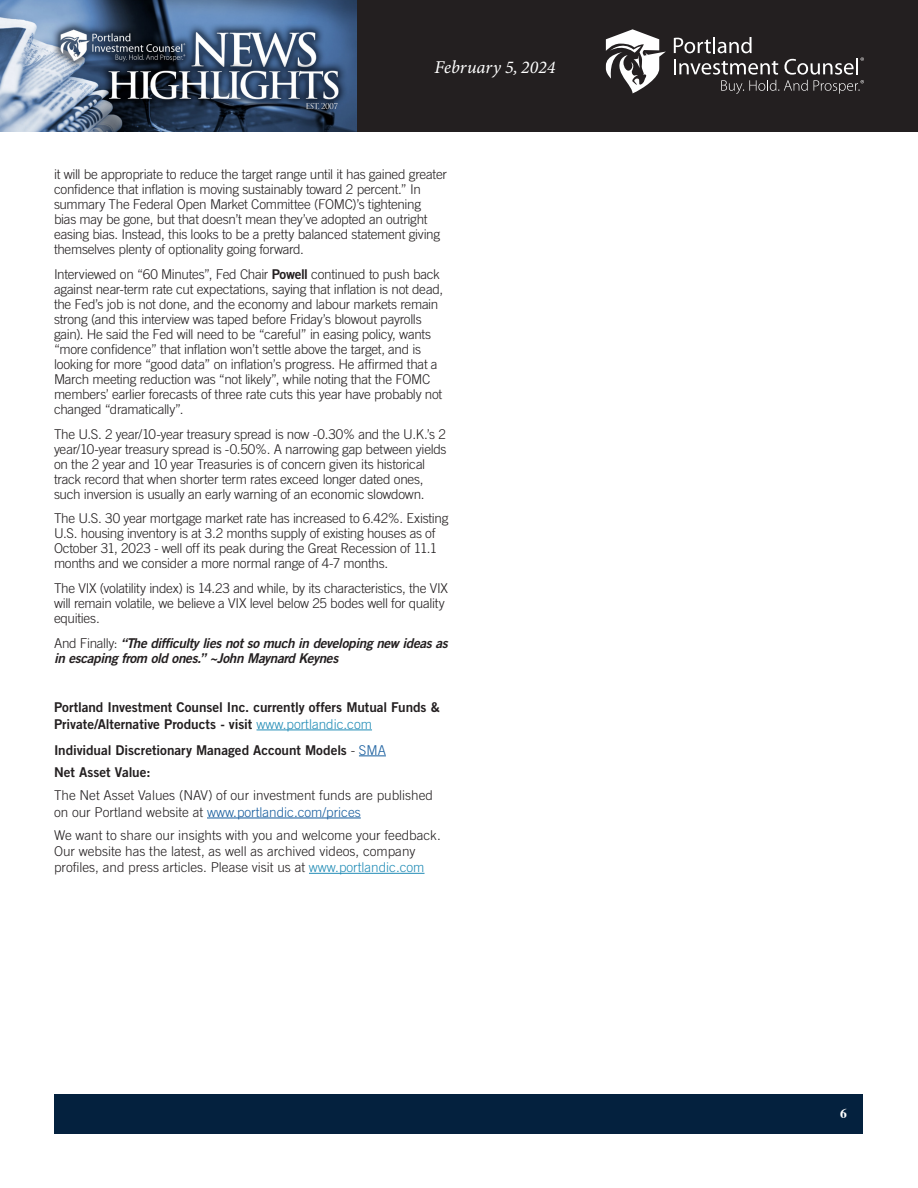
<style>
.page{position:relative;width:918px;height:1188px;background:#fff}
.page>*{position:absolute;margin:0;border:0;box-sizing:border-box;transform-origin:0 0}
.t1{font:italic 18px "Minion Variable Concept";color:#fff}
.Article_-_Body{font:300 13.5px/15px "Trade Gothic";letter-spacing:-.02em;color:#231f20}
.Article_-_Body-2{font:300 13.5px/16.2px "Trade Gothic";color:#231f20}
.Article_-_Body-3{font:13.5px/16.2px "Trade Gothic Bold Two";letter-spacing:-.005em;color:#231f20}
.Article_-_Body-4{font:italic 13.5px/15px "Trade Gothic Bold Two";letter-spacing:-.025em;color:#231f20}
.t2{font:700 13.5px "Times";color:#fff}
.s1{font-family:"Trade Gothic Bold Two";font-weight:400}
.s2{font-family:"Trade Gothic";font-weight:300;font-style:normal}
.s3{font-family:"Trade Gothic";font-weight:300;color:#218cb6}
.s4{font-family:"Trade Gothic";font-weight:300}
.s5{font-family:"Trade Gothic";font-weight:300;color:#175d9e}
.s6{color:#175d9e}
.s7{color:#218cb6}
</style>
<div class="page">
<div style="left:356px;top:0;width:562px;height:132px;background:#231f20"></div>
<img style="left:0;top:0;width:356px;height:132px">
<svg style="left:674px;top:37px;width:190px;height:57px"></svg>
<svg style="left:606px;top:29px;width:60px;height:64px"></svg>
<div style="left:55px;top:1094px;width:808px;height:39px;background:#04213e"></div>
<hr style="left:257px;top:730px;width:115px;height:1px;background:#218cb6">
<svg style="left:359px;top:756px;width:27px;height:1px"></svg>
<hr style="left:207px;top:818px;width:154px;height:1px;background:#175d9e">
<hr style="left:309px;top:873px;width:116px;height:1px;background:#218cb6">
<h1 class="t1" style="left:434px;top:55px;width:123px">February 5, 2024</h1>
<p class="Article_-_Body" style="left:54px;top:167px;width:394px">it will be appropriate to reduce the target range until it has gained greater confidence that inflation is moving sustainably toward 2 percent.” In summary The Federal Open Market Committee (FOMC)’s tightening<br>bias may be gone, but that doesn’t mean they’ve adopted an outright easing bias. Instead, this looks to be a pretty balanced statement giving themselves plenty of optionality going forward.</p>
<p class="Article_-_Body" style="left:54px;top:266px;width:391px">Interviewed on “60 Minutes”, Fed Chair <span class="s1">Powell</span> continued to push back against near-term rate cut expectations, saying that inflation is not dead, the Fed’s job is not done, and the economy and labour markets remain strong (and this interview was taped before Friday’s blowout payrolls gain). He said the Fed will need to be “careful” in easing policy, wants “more confidence” that inflation won’t settle above the target, and is looking for more “good data” on inflation’s progress. He affirmed that a March meeting reduction was “not likely”, while noting that the FOMC members’ earlier forecasts of three rate cuts this year have probably not changed “dramatically”.</p>
<p class="Article_-_Body" style="left:54px;top:426px;width:394px">The U.S. 2 year/10-year treasury spread is now -0.30% and the U.K.’s 2 year/10-year treasury spread is -0.50%. A narrowing gap between yields on the 2 year and 10 year Treasuries is of concern given its historical track record that when shorter term rates exceed longer dated ones, such inversion is usually an early warning of an economic slowdown.</p>
<p class="Article_-_Body" style="left:54px;top:511px;width:396px">The U.S. 30 year mortgage market rate has increased to 6.42%. Existing U.S. housing inventory is at 3.2 months supply of existing houses as of October 31, 2023 - well off its peak during the Great Recession of 11.1 months and we consider a more normal range of 4-7 months.</p>
<p class="Article_-_Body" style="left:54px;top:581px;width:396px">The VIX (volatility index) is 14.23 and while, by its characteristics, the VIX will remain volatile, we believe a VIX level below 25 bodes well for quality equities.</p>
<p class="Article_-_Body-4" style="left:54px;top:635px;width:395px"><span class="s2">And Finally:</span> “The difficulty lies not so much in developing new ideas as in escaping from old ones.” ~John Maynard Keynes</p>
<p class="Article_-_Body-3" style="left:54px;top:699px;width:387px">Portland Investment Counsel Inc. currently offers Mutual Funds &amp;<br>Private/Alternative Products - visit <span class="s3">www.portlandic.com</span></p>
<p class="Article_-_Body-3" style="left:54px;top:741px;width:333px">Individual Discretionary Managed Account Models <span class="s4">-</span> <span class="s5">SMA</span></p>
<p class="Article_-_Body-3" style="left:54px;top:764px;width:98px">Net Asset Value:</p>
<p class="Article_-_Body-2" style="left:54px;top:787px;width:381px">The Net Asset Values (NAV) of our investment funds are published on our Portland website at <span class="s6">www.portlandic.com/prices</span></p>
<p class="Article_-_Body-2" style="left:54px;top:826px;width:388px">We want to share our insights with you and welcome your feedback.<br>Our website has the latest, as well as archived videos, company profiles, and press articles. Please visit us at <span class="s7">www.portlandic.com</span></p>
<p class="t2" style="left:840px;top:1100px;width:8px">6</p>
</div>
